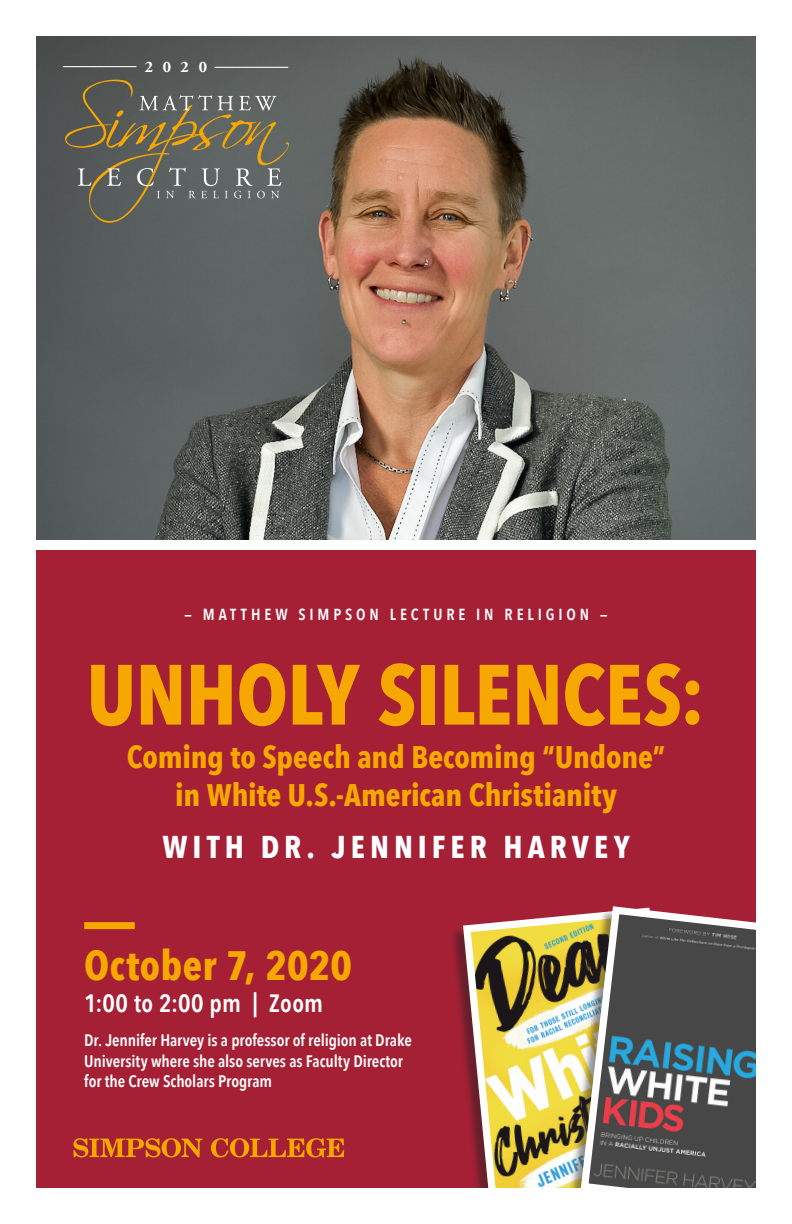
<style>
.page{position:relative;width:792px;height:1224px;background:#fff}
.page>*{position:absolute;margin:0;border:0;box-sizing:border-box;transform-origin:0 0}
.t1{font:700 84.4px "Avenir Next Condensed";letter-spacing:-.01em;color:#f6a800}
.t2{font:700 41px "Avenir Next Condensed";letter-spacing:.01em;color:#f6a800}
.t3{font:700 31.5px "Avenir Next Condensed";letter-spacing:.16em;color:#fff}
.t4{font:700 31.2px/38px "Avenir Next Condensed";letter-spacing:-.005em;color:#f6a800;text-align:center}
.t5{font:600 25px "Avenir Next Condensed";letter-spacing:.015em;color:#fff}
.t6{font:600 16.7px/20.8px "Avenir Next Condensed";letter-spacing:-.005em;color:#fff}
.t7{font:700 16.1px "Adobe Garamond Pro";color:#fff}
.t8{font:600 16px "Avenir Next Condensed";letter-spacing:.24em;color:#fff}
</style>
<div class="page">
<img style="left:36px;top:36px;width:720px;height:504px">
<svg style="left:65px;top:80px;width:224px;height:143px;background:#6a695d"></svg>
<hr style="left:63px;top:66px;width:73px;height:1px;background:#fff">
<hr style="left:215px;top:67px;width:73px;height:1px;background:#fff">
<div style="left:36px;top:550px;width:720px;height:638px;background:#a62035"></div>
<div style="left:450px;top:910px;width:225px;height:278px;background:#231f20;opacity:.48"></div>
<svg style="left:459px;top:910px;width:109px;height:278px;background:#bb9e66"></svg>
<div style="left:568px;top:908px;width:188px;height:280px;background:#231f20;opacity:.48"></div>
<svg style="left:577px;top:906px;width:179px;height:282px;background:#686563"></svg>
<svg style="left:73px;top:1138px;width:129px;height:19px"></svg>
<svg style="left:211px;top:1138px;width:133px;height:19px"></svg>
<div style="left:84px;top:922px;width:51px;height:7px;background:#f6a800"></div>
<p class="t7" style="left:145px;top:58px;width:64px">2020</p>
<p class="t8" style="left:185px;top:600px;width:424px">— MATTHEW SIMPSON LECTURE IN RELIGION —</p>
<p class="t1" style="left:87px;top:643px;width:620px">UNHOLY SILENCES:</p>
<p class="t4" style="left:127px;top:738px;width:540px">Coming to Speech and Becoming “Undone” in White U.S.-American Christianity</p>
<p class="t3" style="left:162px;top:828px;width:469px">WITH DR. JENNIFER HARVEY</p>
<p class="t2" style="left:84px;top:940px;width:269px">October 7, 2020</p>
<p class="t5" style="left:84px;top:981px;width:240px">1:00 to 2:00 pm | Zoom</p>
<p class="t6" style="left:84px;top:1029px;width:329px">Dr. Jennifer Harvey is a professor of religion at Drake<br>University where she also serves as Faculty Director for the Crew Scholars Program</p>
</div>
